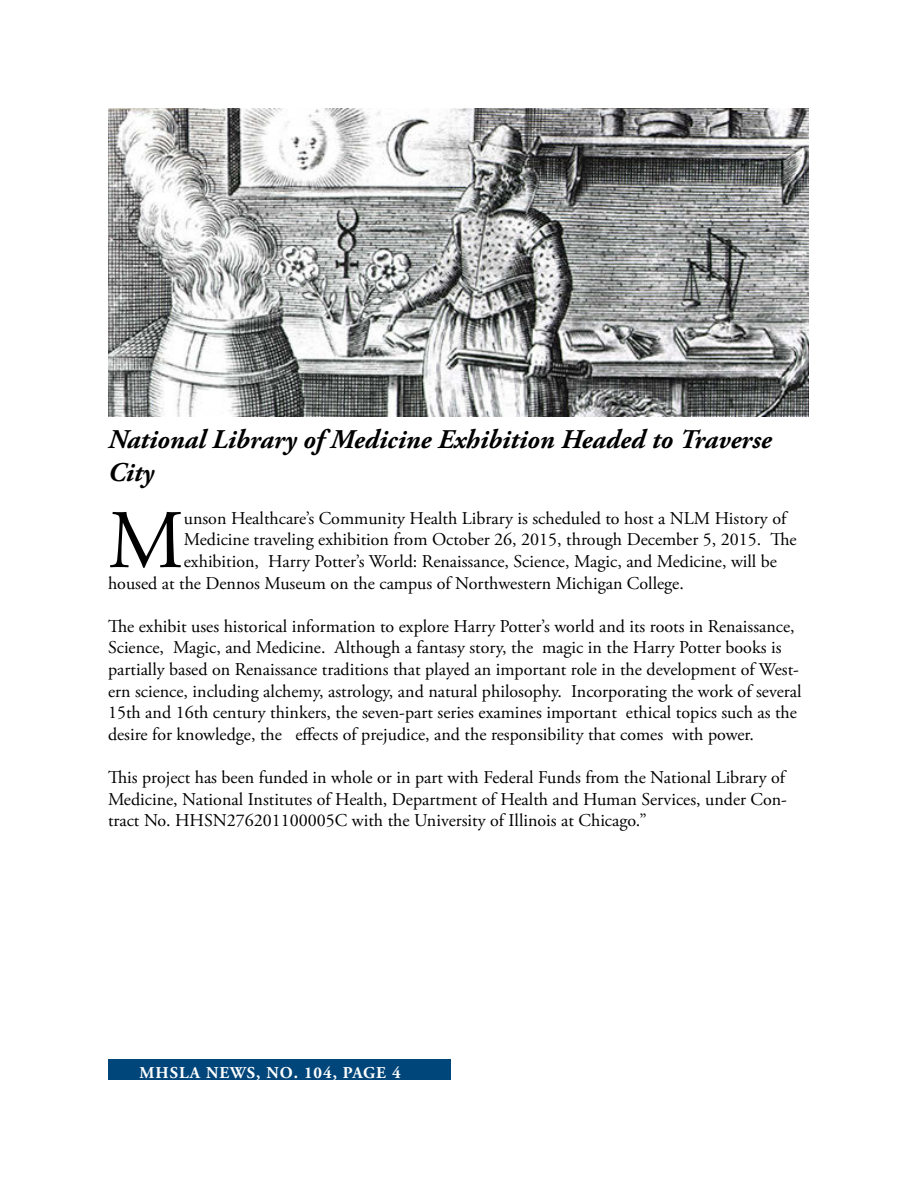
<style>
.page{position:relative;width:918px;height:1188px;background:#fff}
.page>*{position:absolute;margin:0;border:0;box-sizing:border-box;transform-origin:0 0}
.t1{font:83.1px "Adobe Garamond Pro";color:#000}
.t2{font:italic 700 27px/32.4px "Adobe Garamond Pro";color:#000}
.t3{font:18px/21.6px "Adobe Garamond Pro";color:#000}
.t4{font:700 16.5px "Adobe Garamond Pro";letter-spacing:.06em;color:#fff}
</style>
<div class="page">
<div style="left:108px;top:1059px;width:343px;height:21px;background:#00467a"></div>
<img style="left:108px;top:108px;width:700px;height:309px">
<p class="t2" style="left:108px;top:424px;width:665px">National Library of Medicine Exhibition Headed to Traverse<br>City</p>
<p class="t1" style="left:108px;top:491px;width:77px">M</p>
<p class="t3" style="left:184px;top:508px;width:604px">unson Healthcare’s Community Health Library is scheduled to host a NLM History of</p>
<p class="t3" style="left:184px;top:530px;width:614px">Medicine traveling exhibition from October 26, 2015, through December 5, 2015. The</p>
<p class="t3" style="left:184px;top:551px;width:595px">exhibition, Harry Potter’s World: Renaissance, Science, Magic, and Medicine, will be</p>
<p class="t3" style="left:108px;top:573px;width:577px">housed at the Dennos Museum on the campus of Northwestern Michigan College.</p>
<p class="t3" style="left:108px;top:616px;width:695px">The exhibit uses historical information to explore Harry Potter’s world and its roots in Renaissance, Science, Magic, and Medicine. Although a fantasy story, the magic in the Harry Potter books is partially based on Renaissance traditions that played an important role in the development of West&shy;ern science, including alchemy, astrology, and natural philosophy. Incorporating the work of several 15th and 16th century thinkers, the seven-part series examines important ethical topics such as the desire for knowledge, the effects of prejudice, and the responsibility that comes with power.</p>
<p class="t3" style="left:108px;top:767px;width:681px;text-align:justify">This project has been funded in whole or in part with Federal Funds from the National Library of Medicine, National Institutes of Health, Department of Health and Human Services, under Con&shy;tract No. HHSN276201100005C with the University of Illinois at Chicago.”</p>
<p class="t4" style="left:140px;top:1063px;width:263px">MHSLA NEWS, NO. 104, PAGE 4</p>
</div>
